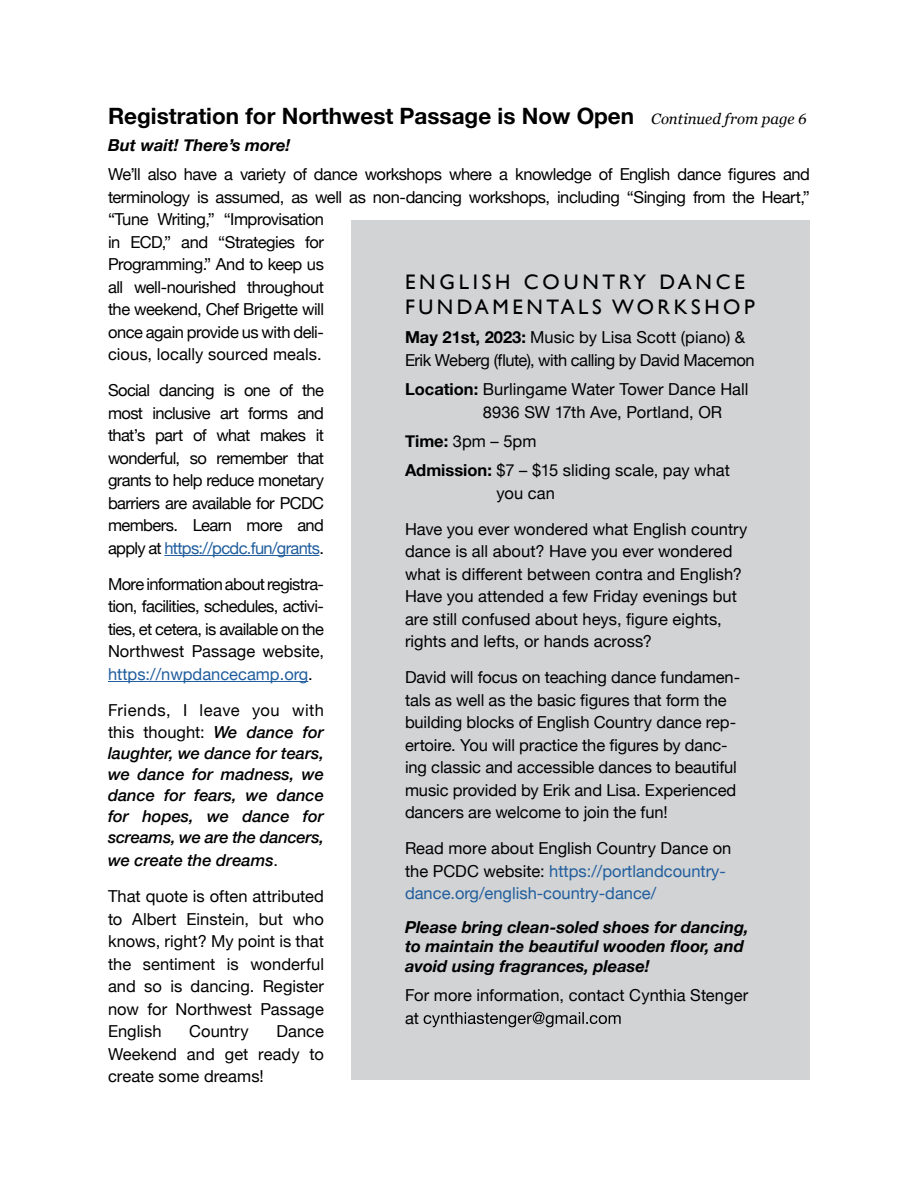
<style>
.page{position:relative;width:918px;height:1188px;background:#fff}
.page>*{position:absolute;margin:0;border:0;box-sizing:border-box;transform-origin:0 0}
.t1{font:700 22.5px "Helvetica Neue";color:#000}
.t2{font:21px/25.2px "Gill Sans";letter-spacing:.17em;color:#000}
.t3{font:16.5px/22.5px "Helvetica Neue";letter-spacing:-.005em;color:#000}
.t4{font:16.5px/22.5px "Helvetica Neue";letter-spacing:-.025em;color:#000}
.t5{font:italic 700 16.5px/19.8px "Helvetica Neue";color:#000}
.t6{font:italic 500 16.5px/21px "Helvetica Neue";color:#000;text-align:justify}
.t7{font:16.5px/22.5px "Helvetica Neue";color:#215e9e}
.t8{font:16.5px/22.5px "Helvetica Neue";letter-spacing:.015em;color:#000}
.s1{font-family:"Georgia";font-weight:400;font-style:italic;font-size:15px}
.s2{color:#215e9e}
.s3{font-weight:500;font-style:italic}
.s4{font-weight:700}
.s5{color:#000}
</style>
<div class="page">
<hr style="left:164px;top:555px;width:155px;height:1px;background:#215e9e">
<hr style="left:108px;top:681px;width:200px;height:1px;background:#215e9e">
<div style="left:351px;top:220px;width:459px;height:860px;background:#d1d3d4"></div>
<svg style="left:424px;top:1012px;width:197px;height:15px"></svg>
<h1 class="t1" style="left:108px;top:98px;width:700px">Registration for Northwest Passage is Now Open <span class="s1">Continued from page 6</span></h1>
<p class="t5" style="left:108px;top:136px;width:184px">But wait! There’s more!</p>
<p class="t4" style="left:108px;top:164px;width:704px">We’ll also have a variety of dance workshops where a knowledge of English dance figures and terminology is assumed, as well as non-dancing workshops, including “Singing from the Heart,” “Tune Writing,” “Improvisation<br>in ECD,” and “Strategies for<br>Programming.” And to keep us<br>all well-nourished throughout<br>the weekend, Chef Brigette will<br>once again provide us with deli-<br>cious, locally sourced meals.</p>
<p class="t3" style="left:108px;top:380px;width:218px;text-align:justify">Social dancing is one of the most inclusive art forms and that’s part of what makes it wonderful, so remember that grants to help reduce monetary barriers are available for PCDC members. Learn more and apply at <span class="s2">https://pcdc.fun/grants</span>.</p>
<p class="t3" style="left:108px;top:574px;width:218px;text-align:justify">More information about registra&shy;tion, facilities, schedules, activi&shy;ties, et cetera, is available on the Northwest Passage website, <span class="s2">https://nwpdancecamp.org</span>.</p>
<p class="t8" style="left:108px;top:700px;width:218px">Friends, I leave you with this thought: <span class="s3">We dance for</span></p>
<p class="t6" style="left:108px;top:742px;width:218px">laughter, we dance for tears, we dance for madness, we dance for fears, we dance for hopes, we dance for screams, we are the dancers,</p>
<p class="t3" style="left:108px;top:843px;width:218px;line-height:36px"><span class="s3">we create the dreams</span>.<br>That quote is often attributed</p>
<p class="t3" style="left:108px;top:908px;width:218px;text-align:justify">to Albert Einstein, but who knows, right? My point is that the sentiment is wonderful and so is dancing. Register now for Northwest Passage English</p>
<p class="t2" style="left:405px;top:269px;width:351px">ENGLISH COUNTRY DANCE<br>FUNDAMENTALS WORKSHOP</p>
<p class="t4" style="left:405px;top:327px;width:351px"><span class="s4">May 21st, 2023:</span> Music by Lisa Scott (piano) &amp;<br>Erik Weberg (flute), with calling by David Macemon</p>
<p class="t3" style="left:483px;top:379px;width:267px;text-indent:-78px"><span class="s4">Location:</span> Burlingame Water Tower Dance Hall<br>8936 SW 17th Ave, Portland, OR</p>
<p class="t3" style="left:405px;top:427px;width:327px;line-height:29.2px"><span class="s4">Time:</span> 3pm – 5pm<br><span class="s4">Admission:</span> $7 – $15 sliding scale, pay what</p>
<p class="t3" style="left:405px;top:476px;width:344px;line-height:36px;text-indent:92px">you can<br>Have you ever wondered what English country</p>
<p class="t3" style="left:405px;top:541px;width:338px">dance is all about? Have you ever wondered what is different between contra and English?<br>Have you attended a few Friday evenings but are still confused about heys, figure eights, rights and lefts, or hands across?</p>
<p class="t3" style="left:405px;top:667px;width:337px">David will focus on teaching dance fundamen&shy;tals as well as the basic figures that form the building blocks of English Country dance rep&shy;ertoire. You will practice the figures by danc&shy;ing classic and accessible dances to beautiful music provided by Erik and Lisa. Experienced dancers are welcome to join the fun!</p>
<p class="t7" style="left:405px;top:838px;width:328px"><span class="s5">Read more about English Country Dance on the PCDC website:</span> https://portlandcountry&shy;dance.org/english-country-dance/</p>
<p class="t5" style="left:405px;top:917px;width:345px">Please bring clean-soled shoes for dancing, to maintain the beautiful wooden floor, and avoid using fragrances, please!</p>
<p class="t3" style="left:405px;top:985px;width:345px">For more information, contact Cynthia Stenger at</p>
<p class="t3" style="left:189px;top:1021px;width:61px">Country</p>
<p class="t3" style="left:108px;top:1021px;width:218px;text-align:justify;text-indent:168px">Dance Weekend and get ready to create some dreams!</p>
</div>
